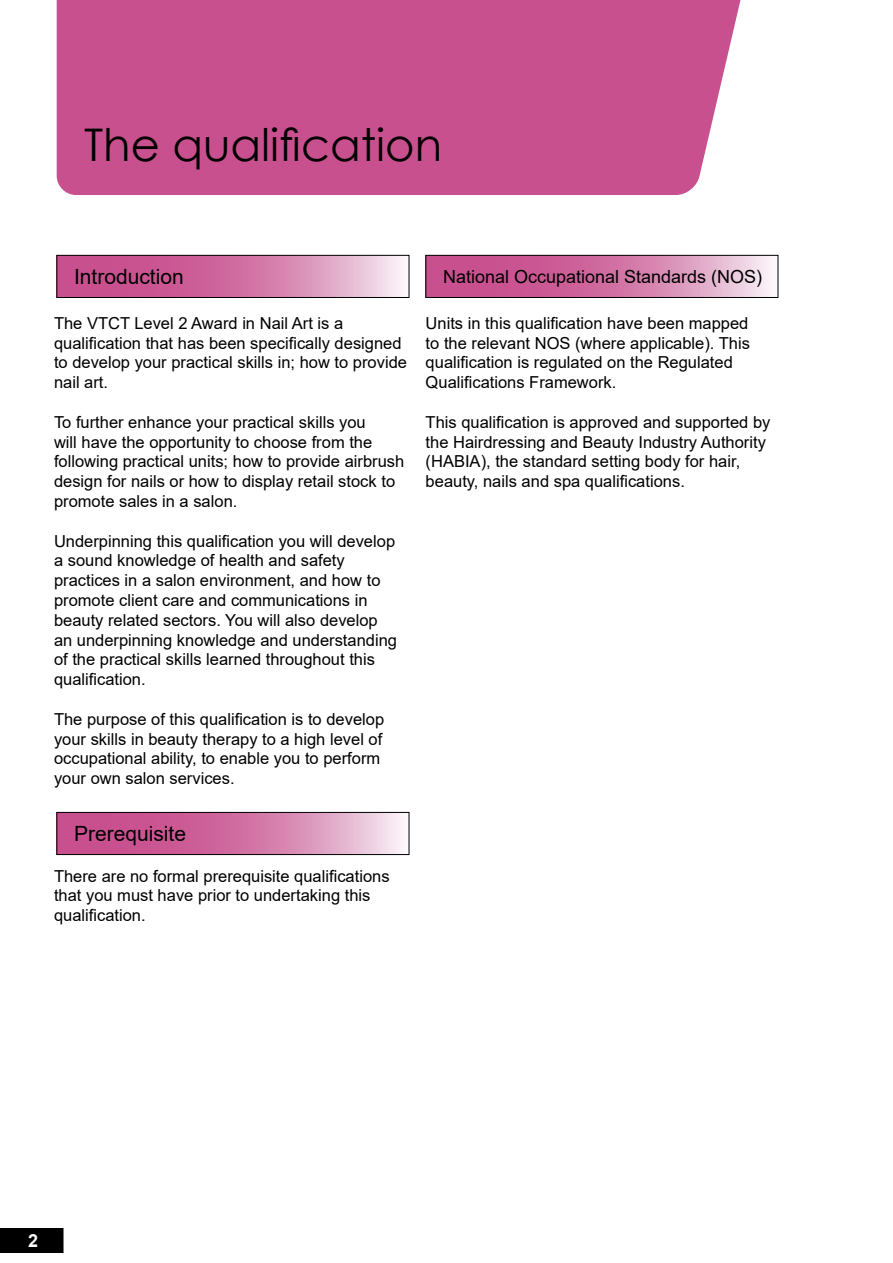
<style>
.page{position:relative;width:893px;height:1263px;background:#fff}
.page>*{position:absolute;margin:0;border:0;box-sizing:border-box;transform-origin:0 0}
.t1{font:45px "Century Gothic";color:#000}
.t2{font:21px "Arial";color:#000}
.t3{font:18px "Arial";color:#000}
.t4{font:700 18px "Arial";color:#fff}
.t5{font:16.5px/19.8px "Arial";color:#000}
</style>
<div class="page">
<div style="left:56px;top:0;width:685px;height:195px;background:#c9508f"></div>
<svg style="left:59px;top:257px;width:344px;height:39px;background:#d57dab"></svg>
<div style="left:57px;top:255px;width:352px;height:43px;border:1px solid #000"></div>
<svg style="left:428px;top:257px;width:344px;height:39px;background:#d57dab"></svg>
<div style="left:426px;top:255px;width:352px;height:43px;border:1px solid #000"></div>
<div style="left:0;top:1228px;width:63px;height:25px;background:#000"></div>
<svg style="left:59px;top:814px;width:344px;height:39px;background:#d57dab"></svg>
<div style="left:57px;top:812px;width:352px;height:43px;border:1px solid #000"></div>
<h1 class="t1" style="left:84px;top:114px;width:360px">The qualification</h1>
<p class="t2" style="left:74px;top:262px;width:111px">Introduction</p>
<p class="t3" style="left:443px;top:264px;width:321px">National Occupational Standards (NOS)</p>
<p class="t5" style="left:54px;top:313px;width:355px">The VTCT Level 2 Award in Nail Art is a qualification that has been specifically designed to develop your practical skills in; how to provide nail art.</p>
<p class="t5" style="left:54px;top:412px;width:352px">To further enhance your practical skills you<br>will have the opportunity to choose from the following practical units; how to provide airbrush design for nails or how to display retail stock to promote sales in a salon.</p>
<p class="t5" style="left:54px;top:531px;width:345px">Underpinning this qualification you will develop a sound knowledge of health and safety practices in a salon environment, and how to promote client care and communications in beauty related sectors. You will also develop an underpinning knowledge and understanding of the practical skills learned throughout this qualification.</p>
<p class="t5" style="left:54px;top:709px;width:332px">The purpose of this qualification is to develop your skills in beauty therapy to a high level of occupational ability, to enable you to perform your own salon services.</p>
<p class="t5" style="left:426px;top:313px;width:326px">Units in this qualification have been mapped to the relevant NOS (where applicable). This qualification is regulated on the Regulated Qualifications Framework.</p>
<p class="t5" style="left:426px;top:412px;width:346px">This qualification is approved and supported by the Hairdressing and Beauty Industry Authority (HABIA), the standard setting body for hair, beauty, nails and spa qualifications.</p>
<p class="t2" style="left:74px;top:819px;width:114px">Prerequisite</p>
<p class="t5" style="left:54px;top:866px;width:337px">There are no formal prerequisite qualifications that you must have prior to undertaking this qualification.</p>
<p class="t4" style="left:28px;top:1228px;width:12px">2</p>
</div>
